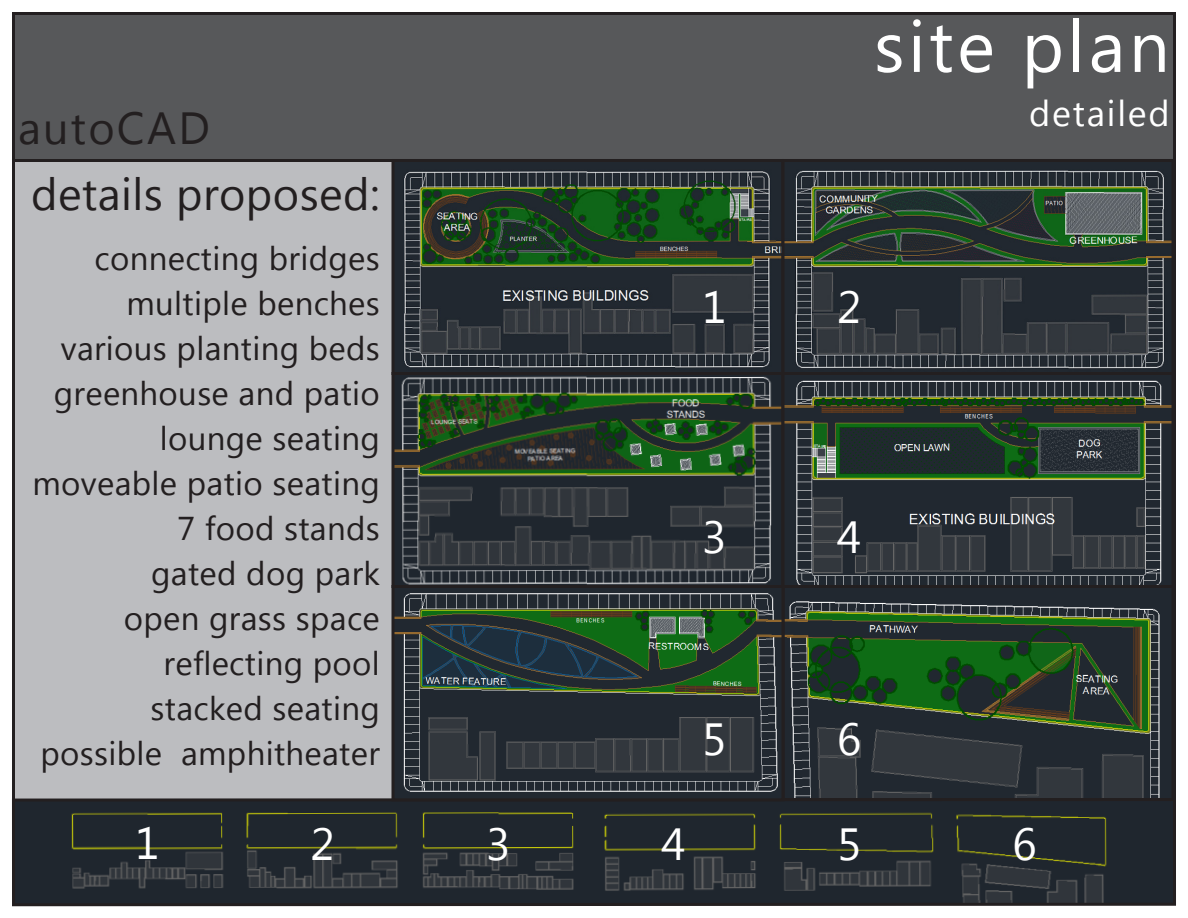
<style>
.page{position:relative;width:1188px;height:918px;background:#fff}
.page>*{position:absolute;margin:0;border:0;box-sizing:border-box;transform-origin:0 0}
.t1{font:72px "Lao UI";letter-spacing:.05em;color:#fff}
.t2{font:45px "Lao UI";letter-spacing:.01em;color:#231f20}
.t3{font:45px "Lao UI";color:#fff}
.t4{font:45px "Lao UI";letter-spacing:.05em;color:#231f20}
.t5{font:36px "Lao UI";letter-spacing:.05em;color:#fff}
.t6{font:33px/45px "Lao UI";letter-spacing:.01em;color:#231f20;text-align:right}
</style>
<div class="page">
<div style="left:14px;top:68px;width:1160px;height:825px;background:#bcbdc0"></div>
<svg style="left:12px;top:797px;width:1164px;height:110px;background:#292f32"></svg>
<div style="left:14px;top:14px;width:1160px;height:146px;background:#57585a"></div>
<div style="left:12px;top:12px;width:1164px;height:150px;border:3px solid #231f20"></div>
<img style="left:396px;top:163px;width:384px;height:208px">
<div style="left:392px;top:159px;width:392px;height:216px;border:3px solid #231f20"></div>
<svg style="left:396px;top:376px;width:384px;height:208px;background:#303e36"></svg>
<div style="left:392px;top:372px;width:392px;height:216px;border:3px solid #231f20"></div>
<svg style="left:786px;top:376px;width:384px;height:208px;background:#313c39"></svg>
<div style="left:782px;top:372px;width:392px;height:216px;border:3px solid #231f20"></div>
<svg style="left:786px;top:589px;width:384px;height:208px;background:#2a3f31"></svg>
<div style="left:782px;top:585px;width:392px;height:216px;border:3px solid #231f20"></div>
<svg style="left:786px;top:163px;width:384px;height:208px;background:#343f3c"></svg>
<div style="left:782px;top:159px;width:392px;height:216px;border:3px solid #231f20"></div>
<svg style="left:396px;top:589px;width:384px;height:208px;background:#2f3f3a"></svg>
<div style="left:392px;top:585px;width:392px;height:216px;border:3px solid #231f20"></div>
<p class="t4" style="left:18px;top:98px;width:193px">autoCAD</p>
<h2 class="t2" style="left:31px;top:164px;width:350px">details proposed:</h2>
<p class="t6" style="left:33px;top:234px;width:349px">connecting bridges multiple benches various planting beds greenhouse and patio lounge seating moveable patio seating<br>7 food stands<br>gated dog park<br>open grass space reflecting pool<br>stacked seating possible amphitheater</p>
<p class="t1" style="left:874px;top:-2px;width:297px">site plan</p>
<p class="t5" style="left:1029px;top:89px;width:142px">detailed</p>
<p class="t3" style="left:702px;top:277px;width:26px">1</p>
<p class="t3" style="left:837px;top:277px;width:26px">2</p>
<p class="t3" style="left:702px;top:507px;width:26px">3</p>
<p class="t3" style="left:837px;top:507px;width:26px">4</p>
<p class="t3" style="left:702px;top:709px;width:26px">5</p>
<p class="t3" style="left:837px;top:709px;width:26px">6</p>
<p class="t3" style="left:135px;top:813px;width:26px">1</p>
<p class="t3" style="left:310px;top:814px;width:26px">2</p>
<p class="t3" style="left:486px;top:814px;width:26px">3</p>
<p class="t3" style="left:662px;top:814px;width:26px">4</p>
<p class="t3" style="left:837px;top:814px;width:26px">5</p>
<p class="t3" style="left:1012px;top:814px;width:26px">6</p>
</div>
